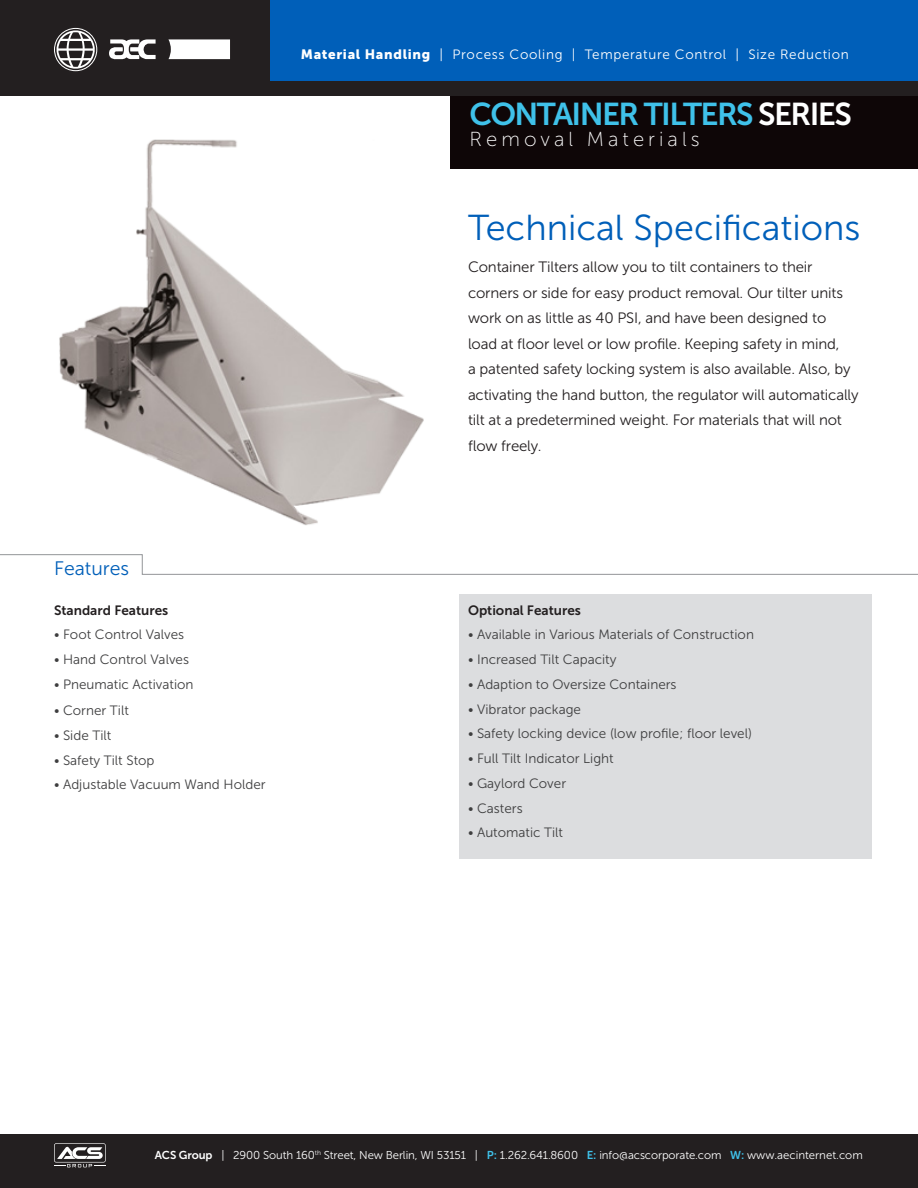
<style>
.page{position:relative;width:918px;height:1188px;background:#fff}
.page>*{position:absolute;margin:0;border:0;box-sizing:border-box;transform-origin:0 0}
.page-text-featured-p{font:36px "Museo Sans 300";color:#005fb9}
.t1{font:31.5px "Museo Sans 700";letter-spacing:-.05em;color:#3fc1e9}
.t2{font:20.25px "Museo Sans 100";letter-spacing:.2em;color:#fff}
.page-text-featured-p-2{font:19.5px "Museo Sans 300";color:#005fb9}
.page-text-featured-p-3{font:15px/25.5px "Museo Sans 300";letter-spacing:-.01em;color:#231f20}
.page-text-8{font:13.5px "Museo Sans 300";color:#3e3e3f}
.Top-capabiliities{font:13.5px "Museo Sans 300";letter-spacing:.05em;color:#fff}
.page-text-8-2{font:13.5px "Museo Sans 700";color:#231f20}
.t3{font:11.4px "Museo Sans 300";letter-spacing:-.01em;color:#fff}
.s1{font-family:"Museo Sans 900"}
.s2{color:#fff}
.s3{font-family:"Museo Sans 700"}
.s4{font-family:"Museo Sans 700";color:#3fc1e9}
</style>
<div class="page">
<div style="left:459px;top:594px;width:413px;height:264px;background:#dcdddf"></div>
<svg style="left:0;top:554px;width:918px;height:21px"></svg>
<img style="left:59px;top:139px;width:365px;height:386px">
<div style="left:450px;top:0;width:468px;height:168px;background:#0e0607"></div>
<div style="left:0;top:1134px;width:918px;height:54px;background:#231f20"></div>
<svg style="left:54px;top:1143px;width:52px;height:24px"></svg>
<div style="left:0;top:0;width:918px;height:95px;background:#231f20"></div>
<div style="left:270px;top:0;width:648px;height:81px;background:#005fb9"></div>
<svg style="left:168px;top:39px;width:62px;height:20px"></svg>
<svg style="left:54px;top:28px;width:43px;height:43px"></svg>
<svg style="left:109px;top:39px;width:47px;height:20px"></svg>
<p class="Top-capabiliities" style="left:301px;top:47px;width:550px"><span class="s1">Material Handling</span> | Process Cooling | Temperature Control | Size Reduction</p>
<p class="t1" style="left:470px;top:97px;width:384px">CONTAINER TILTERS <span class="s2">SERIES</span></p>
<p class="t2" style="left:470px;top:128px;width:231px">Removal Materials</p>
<p class="page-text-featured-p-2" style="left:54px;top:557px;width:77px">Features</p>
<p class="page-text-8-2" style="left:54px;top:602px;width:116px">Standard Features</p>
<p class="page-text-8" style="left:54px;top:627px;width:132px">• Foot Control Valves</p>
<p class="page-text-8" style="left:54px;top:652px;width:137px">• Hand Control Valves</p>
<p class="page-text-8" style="left:54px;top:677px;width:141px">• Pneumatic Activation</p>
<p class="page-text-8" style="left:54px;top:703px;width:76px">• Corner Tilt</p>
<p class="page-text-8" style="left:54px;top:728px;width:59px">• Side Tilt</p>
<p class="page-text-8" style="left:54px;top:753px;width:102px">• Safety Tilt Stop</p>
<p class="page-text-8" style="left:54px;top:777px;width:213px">• Adjustable Vacuum Wand Holder</p>
<p class="page-text-featured-p" style="left:468px;top:208px;width:394px">Technical Specifications</p>
<p class="page-text-featured-p-3" style="left:468px;top:254px;width:392px">Container Tilters allow you to tilt containers to their corners or side for easy product removal. Our tilter units work on as little as 40 PSI, and have been designed to load at floor level or low profile. Keeping safety in mind,<br>a patented safety locking system is also available. Also, by activating the hand button, the regulator will automatically tilt at a predetermined weight. For materials that will not flow freely.</p>
<p class="page-text-8-2" style="left:468px;top:602px;width:114px">Optional Features</p>
<p class="page-text-8" style="left:468px;top:627px;width:288px">• Available in Various Materials of Construction</p>
<p class="page-text-8" style="left:468px;top:652px;width:150px">• Increased Tilt Capacity</p>
<p class="page-text-8" style="left:468px;top:677px;width:210px">• Adaption to Oversize Containers</p>
<p class="page-text-8" style="left:468px;top:702px;width:115px">• Vibrator package</p>
<p class="page-text-8" style="left:468px;top:726px;width:285px">• Safety locking device (low profile; floor level)</p>
<p class="page-text-8" style="left:468px;top:751px;width:147px">• Full Tilt Indicator Light</p>
<p class="page-text-8" style="left:468px;top:776px;width:100px">• Gaylord Cover</p>
<p class="page-text-8" style="left:468px;top:801px;width:56px">• Casters</p>
<p class="page-text-8" style="left:468px;top:825px;width:97px">• Automatic Tilt</p>
<p class="t3" style="left:155px;top:1148px;width:709px"><span class="s3">ACS Group</span> | 2900 South 160<sup>th</sup> Street, New Berlin, WI 53151 | <span class="s4">P:</span> 1.262.641.8600 <span class="s4">E:</span> info@acscorporate.com <span class="s4">W:</span> www.aecinternet.com</p>
</div>
